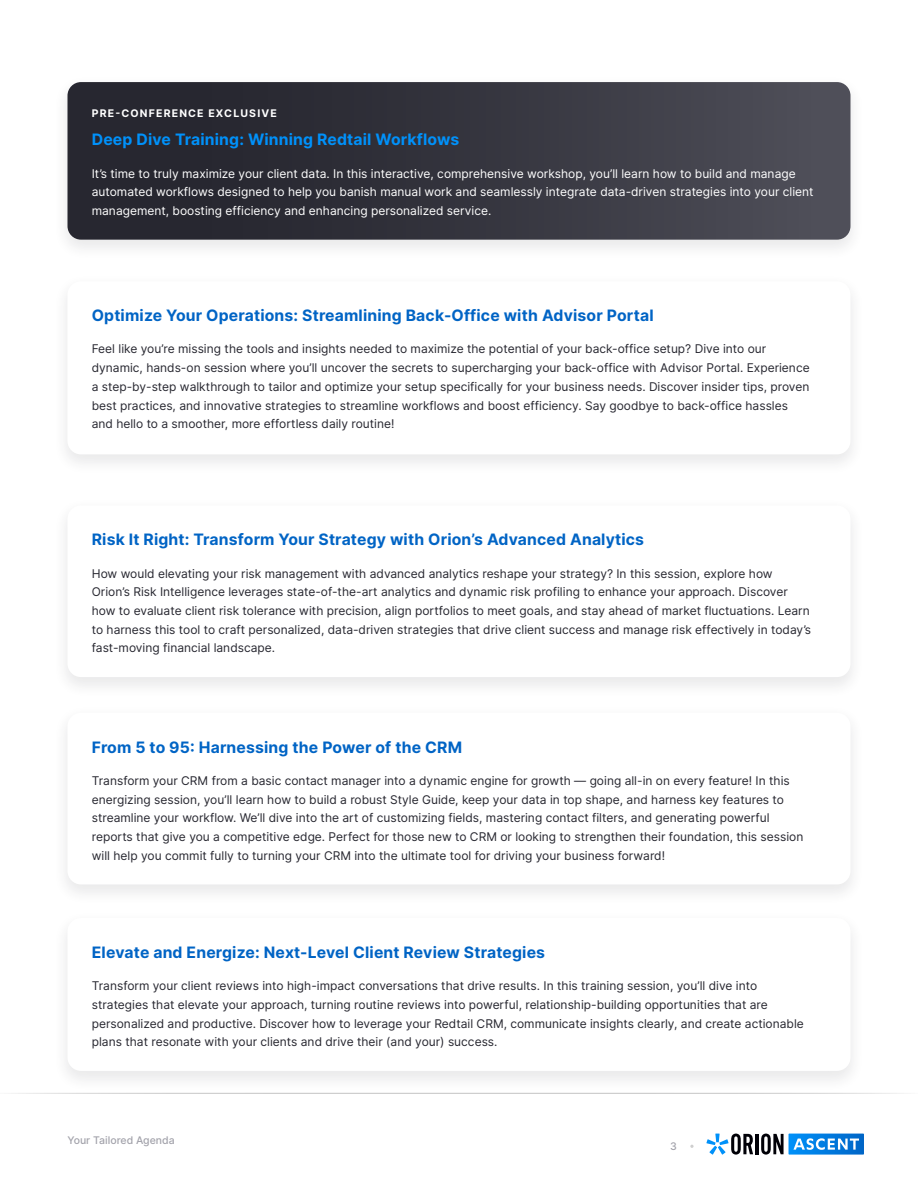
<style>
.page{position:relative;width:918px;height:1188px;background:#fff}
.page>*{position:absolute;margin:0;border:0;box-sizing:border-box;transform-origin:0 0}
.t1{font:700 15.75px "Inter";letter-spacing:.01em;color:#0064c5}
.t2{font:700 15.75px "Inter";letter-spacing:.01em;color:#0091fa}
.t3{font:12px/18.8px "Inter";color:#272730}
.t4{font:12px/18.8px "Inter";color:#fff}
.t5{font:700 10.5px "Inter";letter-spacing:.11em;color:#fff}
.t6{font:500 10.5px "Inter";color:#a2a2aa}
</style>
<div class="page">
<hr style="left:0;top:1093px;width:918px;height:1px;background:#c3c3c3">
<svg style="left:706px;top:1134px;width:47px;height:21px"></svg>
<hr style="left:755px;top:1134px;width:4px;height:20px;background:#000007">
<svg style="left:761px;top:1134px;width:103px;height:21px"></svg>
<div style="left:52px;top:74px;width:813px;height:187px;background:#272730;opacity:.1"></div>
<svg style="left:68px;top:82px;width:782px;height:158px;background:#373740"></svg>
<div style="left:52px;top:273px;width:813px;height:203px;background:#272730;opacity:.1"></div>
<div style="left:67px;top:281px;width:783px;height:173px;background:#fff;border-radius:14px"></div>
<div style="left:52px;top:498px;width:813px;height:200px;background:#272730;opacity:.1"></div>
<div style="left:68px;top:505px;width:782px;height:172px;background:#fff;border-radius:14px"></div>
<div style="left:52px;top:705px;width:813px;height:201px;background:#272730;opacity:.1"></div>
<div style="left:68px;top:713px;width:782px;height:171px;background:#fff;border-radius:14px"></div>
<div style="left:52px;top:910px;width:813px;height:183px;background:#272730;opacity:.1"></div>
<div style="left:68px;top:918px;width:782px;height:153px;background:#fff;border-radius:14px"></div>
<p class="t5" style="left:92px;top:105px;width:187px">PRE-CONFERENCE EXCLUSIVE</p>
<h1 class="t2" style="left:92px;top:128px;width:369px">Deep Dive Training: Winning Redtail Workflows</h1>
<p class="t4" style="left:92px;top:164px;width:723px">It’s time to truly maximize your client data. In this interactive, comprehensive workshop, you’ll learn how to build and manage automated workflows designed to help you banish manual work and seamlessly integrate data-driven strategies into your client management, boosting efficiency and enhancing personalized service.</p>
<h1 class="t1" style="left:92px;top:304px;width:563px">Optimize Your Operations: Streamlining Back-Office with Advisor Portal</h1>
<p class="t3" style="left:92px;top:339px;width:719px">Feel like you’re missing the tools and insights needed to maximize the potential of your back-office setup? Dive into our dynamic, hands-on session where you’ll uncover the secrets to supercharging your back-office with Advisor Portal. Experience a step-by-step walkthrough to tailor and optimize your setup specifically for your business needs. Discover insider tips, proven best practices, and innovative strategies to streamline workflows and boost efficiency. Say goodbye to back-office hassles and hello to a smoother, more effortless daily routine!</p>
<h1 class="t1" style="left:92px;top:528px;width:554px">Risk It Right: Transform Your Strategy with Orion’s Advanced Analytics</h1>
<p class="t3" style="left:92px;top:564px;width:721px">How would elevating your risk management with advanced analytics reshape your strategy? In this session, explore how Orion’s Risk Intelligence leverages state-of-the-art analytics and dynamic risk profiling to enhance your approach. Discover how to evaluate client risk tolerance with precision, align portfolios to meet goals, and stay ahead of market fluctuations. Learn to harness this tool to craft personalized, data-driven strategies that drive client success and manage risk effectively in today’s fast-moving financial landscape.</p>
<h1 class="t1" style="left:92px;top:735px;width:372px">From 5 to 95: Harnessing the Power of the CRM</h1>
<p class="t3" style="left:92px;top:771px;width:713px">Transform your CRM from a basic contact manager into a dynamic engine for growth — going all-in on every feature! In this energizing session, you’ll learn how to build a robust Style Guide, keep your data in top shape, and harness key features to streamline your workflow. We’ll dive into the art of customizing fields, mastering contact filters, and generating powerful reports that give you a competitive edge. Perfect for those new to CRM or looking to strengthen their foundation, this session will help you commit fully to turning your CRM into the ultimate tool for driving your business forward!</p>
<h1 class="t1" style="left:92px;top:940px;width:455px">Elevate and Energize: Next-Level Client Review Strategies</h1>
<p class="t3" style="left:92px;top:976px;width:714px">Transform your client reviews into high-impact conversations that drive results. In this training session, you’ll dive into strategies that elevate your approach, turning routine reviews into powerful, relationship-building opportunities that are personalized and productive. Discover how to leverage your Redtail CRM, communicate insights clearly, and create actionable plans that resonate with your clients and drive their (and your) success.</p>
<p class="t6" style="left:68px;top:1133px;width:109px">Your Tailored Agenda</p>
<p class="t6" style="left:670px;top:1139px;width:8px">3</p>
</div>
